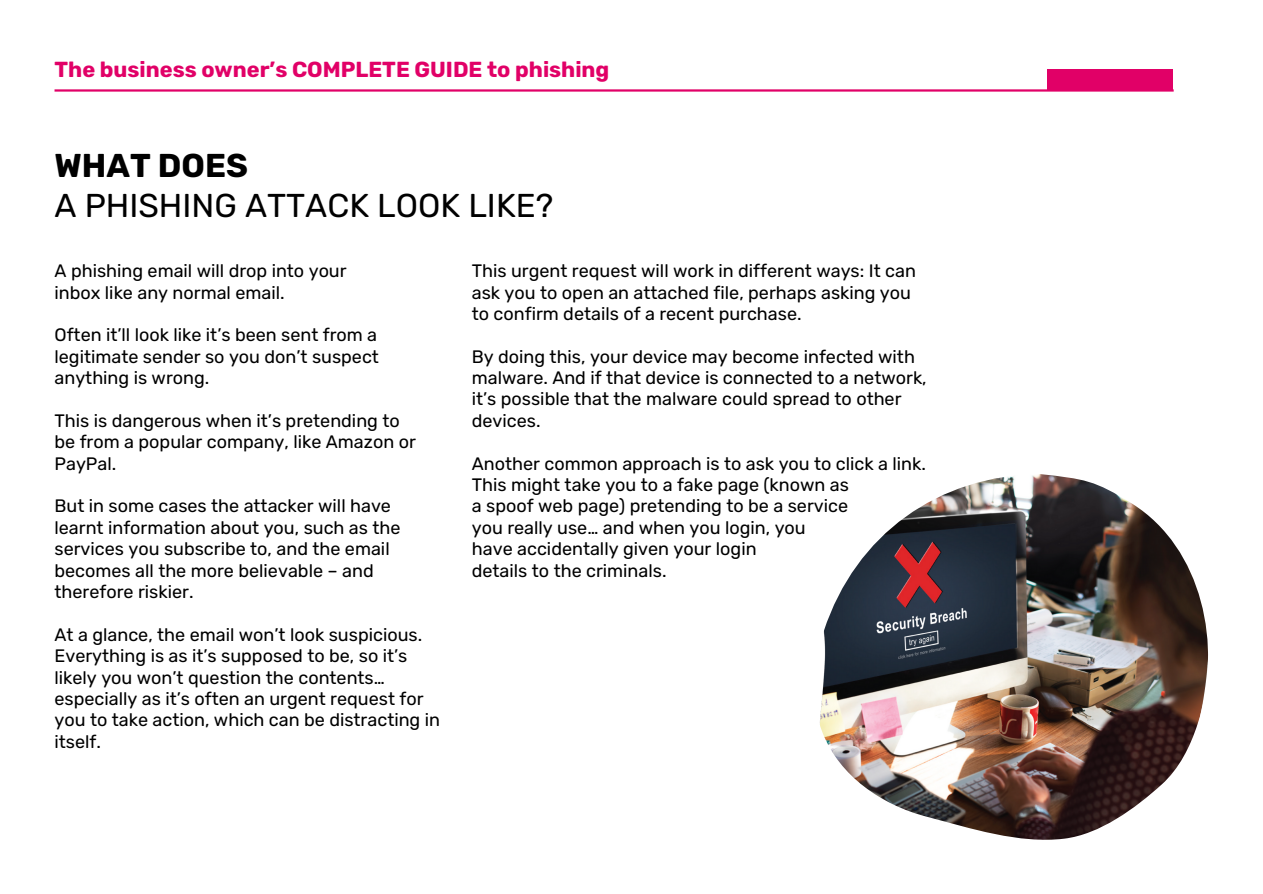
<style>
.page{position:relative;width:1263px;height:894px;background:#fff}
.page>*{position:absolute;margin:0;border:0;box-sizing:border-box;transform-origin:0 0}
.t1{font:33px "Rubik";color:#000}
.t2{font:700 33px "Rubik";color:#000}
.t3{font:700 21.75px "Rubik";color:#e10067}
.t4{font:18px/21.3px "Rubik";color:#000}
</style>
<div class="page">
<hr style="left:55px;top:89px;width:1119px;height:3px;background:#e10067">
<div style="left:1047px;top:69px;width:126px;height:20px;background:#e10067"></div>
<img style="left:819px;top:474px;width:389px;height:366px">
<p class="t3" style="left:55px;top:56px;width:556px">The business owner’s COMPLETE GUIDE to phishing</p>
<h1 class="t2" style="left:55px;top:146px;width:195px">WHAT DOES</h1>
<h1 class="t1" style="left:55px;top:186px;width:500px">A PHISHING ATTACK LOOK LIKE?</h1>
<p class="t4" style="left:55px;top:260px;width:294px">A phishing email will drop into your inbox like any normal email.</p>
<p class="t4" style="left:55px;top:324px;width:326px;text-align:justify">Often it’ll look like it’s been sent from a legitimate sender so you don’t suspect anything is wrong.</p>
<p class="t4" style="left:55px;top:410px;width:363px">This is dangerous when it’s pretending to be from a popular company, like Amazon or<br>PayPal.</p>
<p class="t4" style="left:55px;top:495px;width:348px">But in some cases the attacker will have learnt information about you, such as the services you subscribe to, and the email becomes all the more believable – and therefore riskier.</p>
<p class="t4" style="left:55px;top:623px;width:387px">At a glance, the email won’t look suspicious.<br>Everything is as it’s supposed to be, so it’s likely you won’t question the contents… especially as it’s often an urgent request for you to take action, which can be distracting in itself.</p>
<p class="t4" style="left:472px;top:260px;width:446px">This urgent request will work in different ways: It can ask you to open an attached file, perhaps asking you to confirm details of a recent purchase.</p>
<p class="t4" style="left:472px;top:346px;width:456px">By doing this, your device may become infected with malware. And if that device is connected to a network, it’s possible that the malware could spread to other devices.</p>
<p class="t4" style="left:472px;top:452px;width:456px">Another common approach is to ask you to click a link.<br>This might take you to a fake page (known as<br>a spoof web page) pretending to be a service<br>you really use… and when you login, you<br>have accidentally given your login<br>details to the criminals.</p>
</div>
